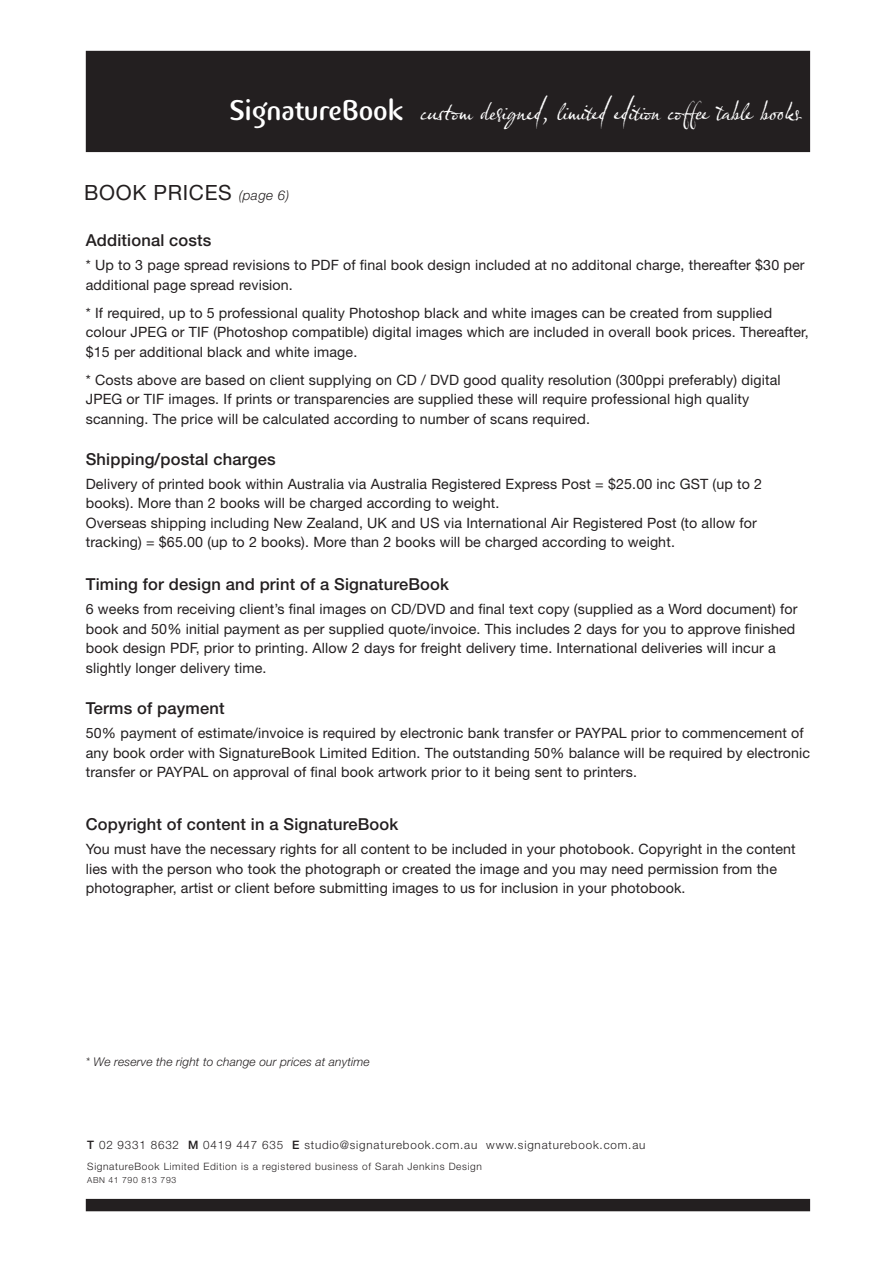
<style>
.page{position:relative;width:893px;height:1263px;background:#fff}
.page>*{position:absolute;margin:0;border:0;box-sizing:border-box;transform-origin:0 0}
.t1{font:33px "Digitalis";color:#fff}
.t2{font:25.5px "Olicana Rough";color:#fff}
.t3{font:21px "Helvetica Neue";letter-spacing:.03em;color:#231f20}
.t4{font:500 16.5px "Helvetica Neue";letter-spacing:.01em;color:#231f20}
.t5{font:14.25px/19.5px "Helvetica Neue";letter-spacing:.01em;color:#231f20}
.t6{font:italic 300 12px "Helvetica Neue";letter-spacing:.01em;color:#231f20}
.t7{font:300 11.7px "Helvetica Neue";letter-spacing:.07em;color:#231f20}
.t8{font:300 10.2px "Helvetica Neue";letter-spacing:.065em;color:#231f20}
.t9{font:300 8.7px "Helvetica Neue";letter-spacing:.07em;color:#231f20}
.s1{font-weight:300;font-style:italic;font-size:13.5px}
.s2{font-weight:500}
.s3{font-size:8.25px}
</style>
<div class="page">
<div style="left:87px;top:52px;width:722px;height:99px;background:#231f20"></div>
<div style="left:86px;top:51px;width:724px;height:101px;border:2px solid #231f20"></div>
<div style="left:87px;top:1199px;width:722px;height:11px;background:#231f20"></div>
<div style="left:86px;top:1199px;width:724px;height:12px;border:2px solid #231f20"></div>
<p class="t1" style="left:230px;top:93px;width:174px">SignatureBook</p>
<p class="t2" style="left:420px;top:96px;width:381px">custom designed, limited edition coffee table books</p>
<p class="t3" style="left:84px;top:180px;width:206px">BOOK PRICES <span class="s1">(page 6)</span></p>
<p class="t4" style="left:86px;top:231px;width:127px">Additional costs</p>
<p class="t5" style="left:86px;top:255px;width:720px">* Up to 3 page spread revisions to PDF of final book design included at no additonal charge, thereafter $30 per additional page spread revision.</p>
<p class="t5" style="left:86px;top:303px;width:724px">* If required, up to 5 professional quality Photoshop black and white images can be created from supplied colour JPEG or TIF (Photoshop compatible) digital images which are included in overall book prices. Thereafter, $15 per additional black and white image.</p>
<p class="t5" style="left:86px;top:370px;width:696px">* Costs above are based on client supplying on CD / DVD good quality resolution (300ppi preferably) digital<br>JPEG or TIF images. If prints or transparencies are supplied these will require professional high quality scanning. The price will be calculated according to number of scans required.</p>
<p class="t4" style="left:86px;top:449px;width:191px">Shipping/postal charges</p>
<p class="t5" style="left:86px;top:474px;width:678px">Delivery of printed book within Australia via Australia Registered Express Post = $25.00 inc GST (up to 2 books). More than 2 books will be charged according to weight.</p>
<p class="t5" style="left:86px;top:513px;width:672px">Overseas shipping including New Zealand, UK and US via International Air Registered Post (to allow for tracking) = $65.00 (up to 2 books). More than 2 books will be charged according to weight.</p>
<p class="t4" style="left:86px;top:575px;width:365px">Timing for design and print of a SignatureBook</p>
<p class="t5" style="left:86px;top:599px;width:713px">6 weeks from receiving client’s final images on CD/DVD and final text copy (supplied as a Word document) for book and 50% initial payment as per supplied quote/invoice. This includes 2 days for you to approve finished book design PDF, prior to printing. Allow 2 days for freight delivery time. International deliveries will incur a slightly longer delivery time.</p>
<p class="t4" style="left:86px;top:698px;width:140px">Terms of payment</p>
<p class="t5" style="left:86px;top:723px;width:726px">50% payment of estimate/invoice is required by electronic bank transfer or PAYPAL prior to commencement of any book order with SignatureBook Limited Edition. The outstanding 50% balance will be required by electronic transfer or PAYPAL on approval of final book artwork prior to it being sent to printers.</p>
<p class="t4" style="left:86px;top:814px;width:314px">Copyright of content in a SignatureBook</p>
<p class="t5" style="left:86px;top:839px;width:711px">You must have the necessary rights for all content to be included in your photobook. Copyright in the content lies with the person who took the photograph or created the image and you may need permission from the photographer, artist or client before submitting images to us for inclusion in your photobook.</p>
<p class="t6" style="left:86px;top:1054px;width:286px">* We reserve the right to change our prices at anytime</p>
<p class="t7" style="left:87px;top:1138px;width:560px"><span class="s2">T</span> 02 9331 8632 <span class="s2">M</span> 0419 447 635 <span class="s2">E</span> studio@signaturebook.com.au www.signaturebook.com.au</p>
<p class="t8" style="left:87px;top:1160px;width:396px">SignatureBook Limited Edition is a registered business of Sarah Jenkins Design</p>
<p class="t9" style="left:87px;top:1175px;width:90px"><span class="s3">ABN</span> 41 790 813 793</p>
</div>
